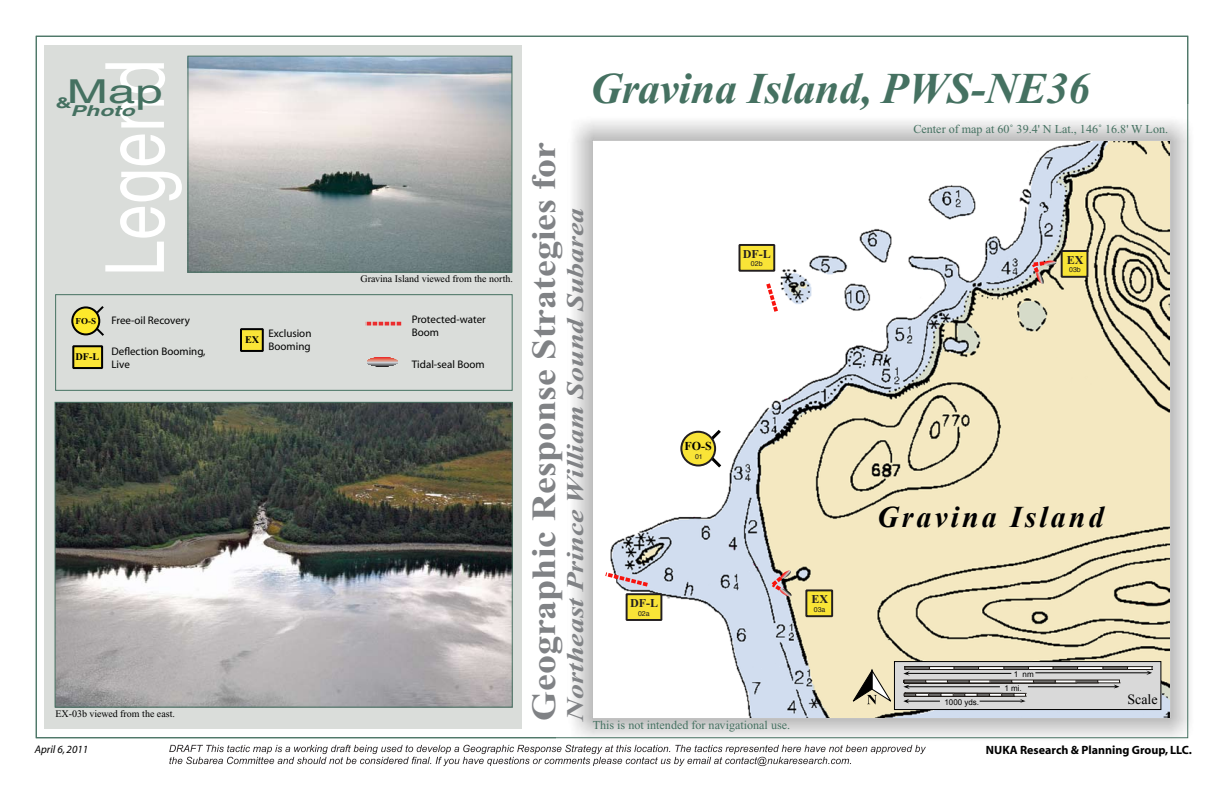
<style>
.page{position:relative;width:1224px;height:792px;background:#fff}
.page>*{position:absolute;margin:0;border:0;box-sizing:border-box;transform-origin:0 0}
.t1{font:81.6px "Helvetica";color:#fff;scale:.79 1}
.t2{font:italic 700 44px "Times New Roman";letter-spacing:-.005em;color:#457161}
.t3{font:700 34px "Times New Roman";color:#808285;scale:1.12 1}
.t4{font:33px "Helvetica";color:#457161;scale:1.5 1}
.t5{font:italic 700 30px "Times New Roman";letter-spacing:.1em;color:#000}
.t6{font:italic 700 24px "Times New Roman";color:#808285;scale:1.25 1}
.t7{font:italic 700 15px "Helvetica";color:#457161;scale:1.5 1}
.t8{font:700 15px "Helvetica";color:#457161;scale:1.5 1}
.t9{font:14px "Times New Roman";color:#000}
.t10{font:12.1px "Times New Roman";color:#457161}
.t11{font:700 12px "Myriad";color:#000}
.t12{font:700 12px "Times New Roman";color:#231f20}
.t13{font:700 12px "Times New Roman";color:#000}
.t14{font:11px/13.2px "Myriad";color:#000}
.t15{font:italic 11px "Myriad";color:#000}
.t16{font:700 10.2px "Times New Roman";color:#000}
.t17{font:10px "Times New Roman";color:#000}
.t18{font:700 9px "Times New Roman";color:#000}
.t19{font:8px/13.9px "Arial";color:#000}
.t20{font:7px "Helvetica";color:#231f20}
</style>
<div class="page">
<img style="left:556px;top:105px;width:634px;height:640px">
<div style="left:45px;top:45px;width:477px;height:684px;background:#daddda"></div>
<svg style="left:169px;top:745px;width:757px;height:21px"></svg>
<svg style="left:365px;top:322px;width:37px;height:4px"></svg>
<svg style="left:89px;top:306px;width:15px;height:30px"></svg>
<div style="left:72px;top:307px;width:27px;height:27px;background:#fde92b;border-radius:50%"></div>
<div style="left:71px;top:306px;width:29px;height:29px;border:2px solid #000;border-radius:50%"></div>
<img style="left:57px;top:404px;width:454px;height:301px">
<div style="left:55px;top:402px;width:458px;height:305px;border:1px solid #457161"></div>
<img style="left:189px;top:58px;width:321px;height:213px">
<div style="left:187px;top:56px;width:325px;height:217px;border:1px solid #457161"></div>
<div style="left:241px;top:329px;width:22px;height:22px;background:#fae537"></div>
<div style="left:240px;top:328px;width:24px;height:24px;border:2px solid #000"></div>
<hr style="left:367px;top:366px;width:31px;height:1px;background:#040404">
<img style="left:594px;top:141px;width:576px;height:576px">
<div style="left:894px;top:662px;width:267px;height:48px;background:#d9d9d9"></div>
<div style="left:894px;top:661px;width:267px;height:49px;border:1px solid #000"></div>
<hr style="left:905px;top:667px;width:247px;height:3px;background:#fff">
<hr style="left:905px;top:666px;width:247px;height:1px;background:#1f1a16">
<hr style="left:905px;top:669px;width:247px;height:1px;background:#1f1a16">
<hr style="left:905px;top:667px;width:222px;height:3px;background:#71706f">
<hr style="left:905px;top:669px;width:222px;height:1px;background:#1f1a16">
<hr style="left:905px;top:667px;width:198px;height:3px;background:#fff">
<hr style="left:905px;top:669px;width:198px;height:1px;background:#1f1a16">
<hr style="left:905px;top:667px;width:173px;height:3px;background:#71706f">
<hr style="left:905px;top:669px;width:173px;height:1px;background:#1f1a16">
<hr style="left:905px;top:667px;width:148px;height:3px;background:#fff">
<hr style="left:905px;top:669px;width:148px;height:1px;background:#1f1a16">
<hr style="left:905px;top:667px;width:123px;height:3px;background:#71706f">
<hr style="left:905px;top:669px;width:123px;height:1px;background:#1f1a16">
<hr style="left:905px;top:667px;width:99px;height:3px;background:#fff">
<hr style="left:905px;top:669px;width:99px;height:1px;background:#1f1a16">
<hr style="left:905px;top:667px;width:74px;height:3px;background:#71706f">
<hr style="left:905px;top:669px;width:74px;height:1px;background:#1f1a16">
<hr style="left:905px;top:667px;width:49px;height:3px;background:#fff">
<hr style="left:905px;top:669px;width:49px;height:1px;background:#1f1a16">
<hr style="left:904px;top:683px;width:215px;height:1px;background:#1f1a16">
<div style="left:904px;top:680px;width:216px;height:3px;border:1px solid #1f1a16"></div>
<hr style="left:905px;top:693px;width:109px;height:3px;background:#71706f">
<hr style="left:905px;top:693px;width:109px;height:1px;background:#1f1a16">
<hr style="left:905px;top:696px;width:109px;height:1px;background:#1f1a16">
<hr style="left:905px;top:693px;width:97px;height:3px;background:#fff">
<hr style="left:905px;top:693px;width:97px;height:1px;background:#1f1a16">
<hr style="left:905px;top:693px;width:84px;height:3px;background:#71706f">
<hr style="left:905px;top:693px;width:84px;height:1px;background:#1f1a16">
<hr style="left:905px;top:693px;width:72px;height:3px;background:#fff">
<hr style="left:905px;top:693px;width:72px;height:1px;background:#1f1a16">
<hr style="left:905px;top:693px;width:60px;height:3px;background:#71706f">
<hr style="left:905px;top:693px;width:60px;height:1px;background:#1f1a16">
<hr style="left:905px;top:693px;width:48px;height:3px;background:#fff">
<hr style="left:905px;top:693px;width:48px;height:1px;background:#1f1a16">
<hr style="left:905px;top:693px;width:36px;height:3px;background:#71706f">
<hr style="left:905px;top:693px;width:36px;height:1px;background:#1f1a16">
<hr style="left:906px;top:701px;width:34px;height:1px;background:#000">
<hr style="left:980px;top:701px;width:43px;height:1px;background:#000">
<svg style="left:1014px;top:693px;width:13px;height:10px"></svg>
<hr style="left:907px;top:686px;width:93px;height:1px;background:#000">
<hr style="left:1028px;top:686px;width:89px;height:1px;background:#000">
<svg style="left:1114px;top:683px;width:6px;height:5px"></svg>
<hr style="left:907px;top:673px;width:104px;height:1px;background:#000">
<svg style="left:903px;top:666px;width:27px;height:37px"></svg>
<hr style="left:1035px;top:672px;width:114px;height:1px;background:#000">
<svg style="left:1146px;top:666px;width:7px;height:9px"></svg>
<svg style="left:768px;top:570px;width:24px;height:27px"></svg>
<svg style="left:1029px;top:259px;width:28px;height:25px"></svg>
<svg style="left:601px;top:570px;width:51px;height:19px"></svg>
<svg style="left:763px;top:279px;width:18px;height:37px"></svg>
<svg style="left:702px;top:427px;width:22px;height:44px"></svg>
<div style="left:681px;top:432px;width:34px;height:34px;background:#f9e437;border-radius:50%"></div>
<div style="left:680px;top:431px;width:36px;height:36px;border:2px solid #231f20;border-radius:50%"></div>
<div style="left:1062px;top:251px;width:25px;height:26px;background:#f9e437"></div>
<div style="left:1061px;top:250px;width:27px;height:28px;border:2px solid #231f20"></div>
<div style="left:806px;top:590px;width:26px;height:26px;background:#f9e437"></div>
<div style="left:805px;top:589px;width:28px;height:28px;border:2px solid #231f20"></div>
<div style="left:739px;top:245px;width:35px;height:26px;background:#f9e437"></div>
<div style="left:739px;top:244px;width:36px;height:28px;border:2px solid #231f20"></div>
<div style="left:627px;top:594px;width:34px;height:26px;background:#f9e437"></div>
<div style="left:626px;top:593px;width:36px;height:28px;border:2px solid #231f20"></div>
<svg style="left:853px;top:669px;width:38px;height:35px"></svg>
<div style="left:73px;top:346px;width:29px;height:22px;background:#fae537"></div>
<div style="left:72px;top:345px;width:31px;height:24px;border:2px solid #000"></div>
<h1 class="t1" style="left:88px;top:276px;width:276px;rotate:-90deg">Legend</h1>
<h3 class="t4" style="left:67px;top:72px;width:66px">Map</h3>
<h3 class="t8" style="left:56px;top:94px;width:12px">&amp;</h3>
<h3 class="t7" style="left:70px;top:101px;width:44px">Photo</h3>
<p class="t18" style="left:76px;top:316px;width:22px">FO-S</p>
<p class="t16" style="left:76px;top:351px;width:25px">DF-L</p>
<p class="t14" style="left:111px;top:314px;width:80px">Free-oil Recovery</p>
<p class="t14" style="left:111px;top:345px;width:96px">Deflection Booming,<br>Live</p>
<p class="t16" style="left:245px;top:334px;width:16px">EX</p>
<p class="t14" style="left:268px;top:327px;width:44px">Exclusion<br>Booming</p>
<p class="t17" style="left:55px;top:708px;width:121px">EX-03b viewed from the east.</p>
<p class="t17" style="left:360px;top:273px;width:154px">Gravina Island viewed from the north.</p>
<p class="t14" style="left:412px;top:313px;width:76px">Protected-water<br>Boom</p>
<p class="t14" style="left:412px;top:358px;width:74px">Tidal-seal Boom</p>
<h3 class="t3" style="left:525px;top:720px;width:518px;rotate:-90deg">Geographic Response Strategies for</h3>
<h3 class="t6" style="left:562px;top:720px;width:411px;rotate:-90deg">Northeast Prince William Sound Subarea</h3>
<h2 class="t2" style="left:590px;top:65px;width:501px">Gravina Island, PWS-NE36</h2>
<p class="t10" style="left:913px;top:123px;width:256px">Center of map at 60˚ 39.4' N Lat., 146˚ 16.8' W Lon.</p>
<p class="t12" style="left:743px;top:247px;width:29px">DF-L</p>
<p class="t20" style="left:751px;top:259px;width:13px">02b</p>
<p class="t12" style="left:1067px;top:253px;width:18px">EX</p>
<p class="t20" style="left:1069px;top:265px;width:13px">03b</p>
<p class="t13" style="left:685px;top:438px;width:29px">FO-S</p>
<p class="t20" style="left:695px;top:451px;width:9px">01</p>
<p class="t12" style="left:630px;top:596px;width:29px">DF-L</p>
<p class="t20" style="left:638px;top:608px;width:13px">02a</p>
<p class="t12" style="left:811px;top:592px;width:18px">EX</p>
<p class="t20" style="left:814px;top:604px;width:13px">03a</p>
<p class="t10" style="left:593px;top:719px;width:199px">This is not intended for navigational use.</p>
<h3 class="t5" style="left:877px;top:496px;width:228px">Gravina Island</h3>
<p class="t19" style="left:945px;top:695px;width:36px">1000 yds.</p>
<p class="t19" style="left:1004px;top:667px;width:31px;text-indent:9px">1 nm<br>1 mi.</p>
<p class="t9" style="left:1127px;top:690px;width:32px">Scale</p>
<p class="t15" style="left:35px;top:744px;width:55px">April 6, 2011</p>
<p class="t11" style="left:986px;top:744px;width:208px">NUKA Research &amp; Planning Group, LLC.</p>
</div>
